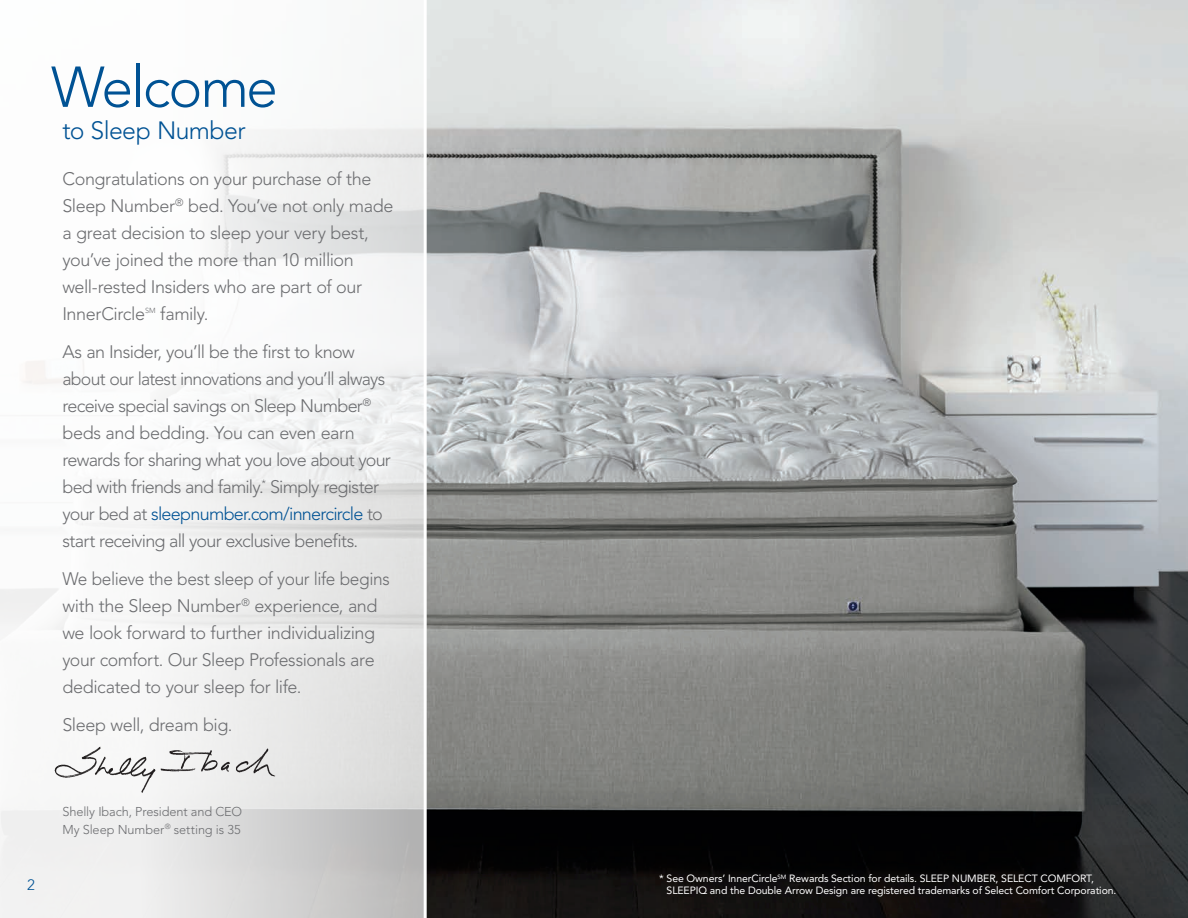
<style>
.page{position:relative;width:1188px;height:918px;background:#fff}
.page>*{position:absolute;margin:0;border:0;box-sizing:border-box;transform-origin:0 0}
.t1{font:300 57px "Avenir LT Std";letter-spacing:-.035em;color:#005294}
.t2{font:300 24.9px "Avenir LT Std";letter-spacing:-.025em;color:#005294}
.t3{font:300 18px/27px "Avenir LT Std";letter-spacing:-.03em;color:#6c6d70}
.t4{font:300 18px/27px "Avenir LT Std";letter-spacing:-.03em;color:#6c6d70;scale:.96 1}
.t5{font:300 15px "Avenir LT Std";color:#005294}
.t6{font:300 12.75px/18px "Avenir LT Std";letter-spacing:-.005em;color:#6c6d70}
.t7{font:10.5px/12px "Avenir LT Std";letter-spacing:-.01em;color:#fff}
.t8{font:300 7.35px "Avenir LT Std";color:#6c6d70}
.s1{color:#005294}
</style>
<div class="page">
<img style="left:427px;top:0;width:761px;height:918px">
<svg style="left:0;top:107px;width:424px;height:811px;fill:#f4f5f5"></svg>
<img style="left:49px;top:737px;width:240px;height:59px">
<h1 class="t1" style="left:51px;top:54px;width:228px">Welcome</h1>
<h2 class="t2" style="left:62px;top:115px;width:185px">to Sleep Number</h2>
<p class="t3" style="left:62px;top:166px;width:333px">Congratulations on your purchase of the Sleep Number<sup>®</sup> bed. You’ve not only made a great decision to sleep your very best, you’ve joined the more than 10 million well-rested Insiders who are part of our InnerCircle</p>
<p class="t3" style="left:62px;top:295px;width:294px;line-height:37.8px;text-indent:98px">family.<br>As an Insider, you’ll be the first to know</p>
<p class="t3" style="left:62px;top:365px;width:330px">about our latest innovations and you’ll always receive special savings on Sleep Number<sup>® </sup>beds and bedding. You can even earn rewards for sharing what you love about your bed with friends and family.<sup>*</sup> Simply register your bed at <span class="s1">sleepnumber.com/innercircle</span> to start receiving all your exclusive benefits.</p>
<p class="t4" style="left:62px;top:565px;width:342px">We believe the best sleep of your life begins with the Sleep Number<sup>®</sup> experience, and we look forward to further individualizing your comfort. Our Sleep Professionals are dedicated to your sleep for life.</p>
<p class="t3" style="left:62px;top:711px;width:172px">Sleep well, dream big.</p>
<p class="t8" style="left:145px;top:306px;width:12px">SM</p>
<p class="t5" style="left:27px;top:876px;width:9px">2</p>
<p class="t6" style="left:62px;top:802px;width:181px">Shelly Ibach, President and CEO<br>My Sleep Number<sup>®</sup> setting is 35</p>
<p class="t7" style="left:667px;top:873px;width:451px;text-indent:-7px">* See Owners’ InnerCircle<sup>SM</sup> Rewards Section for details. SLEEP NUMBER, SELECT COMFORT,<br>SLEEPIQ and the Double Arrow Design are registered trademarks of Select Comfort Corporation.</p>
</div>
